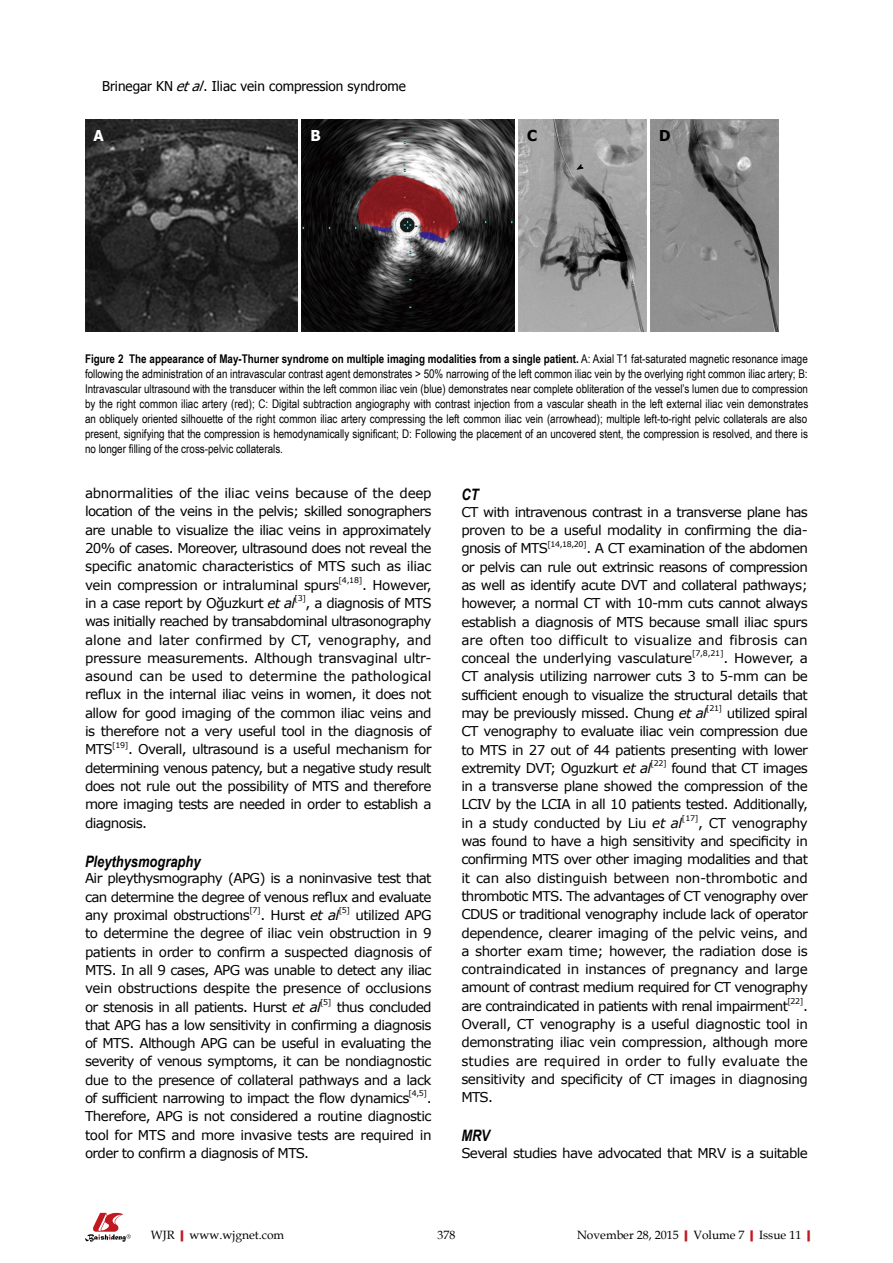
<style>
.page{position:relative;width:893px;height:1263px;background:#fff}
.page>*{position:absolute;margin:0;border:0;box-sizing:border-box;transform-origin:0 0}
.t1{font:italic 700 15.75px "Arial Narrow";color:#000}
.t2{font:700 15px "Tahoma";color:#fff}
.t3{font:700 15px "Tahoma";color:#000}
.t4{font:13.5px/18.3px "Verdana";letter-spacing:-.045em;color:#000;text-align:justify}
.t5{font:13.5px "Tahoma";color:#000}
.t6{font:12px/15px "Arial Narrow";color:#000;text-align:justify}
.t7{font:12px "Book Antiqua";color:#000}
.t8{font:7.8px "Verdana";letter-spacing:-.05em;color:#000}
.s1{font-style:italic}
.s2{font-weight:700}
.s3{font-weight:700;color:#c01920}
</style>
<div class="page">
<svg style="left:85px;top:1213px;width:46px;height:29px"></svg>
<img style="left:85px;top:119px;width:212px;height:213px">
<img style="left:302px;top:119px;width:212px;height:213px">
<img style="left:519px;top:119px;width:127px;height:213px">
<img style="left:651px;top:119px;width:127px;height:213px">
<svg style="left:577px;top:164px;width:6px;height:6px"></svg>
<p class="t5" style="left:102px;top:77px;width:305px">Brinegar KN <span class="s1">etal</span>. Iliac vein compression syndrome</p>
<p class="t2" style="left:94px;top:125px;width:12px">A</p>
<p class="t2" style="left:310px;top:125px;width:12px">B</p>
<p class="t3" style="left:527px;top:125px;width:12px">C</p>
<p class="t3" style="left:659px;top:125px;width:13px">D</p>
<p class="t6" style="left:85px;top:351px;width:725px"><span class="s2">Figure 2 The appearance of May-Thurner syndrome on multiple imaging modalities from a single patient.</span> A: Axial T1 fat-saturated magnetic resonance image following the administration of an intravascular contrast agent demonstrates &gt; 50% narrowing of the left common iliac vein by the overlying right common iliac artery; B:<br>Intravascular ultrasound with the transducer within the left common iliac vein (blue) demonstrates near complete obliteration of the vessel’s lumen due to compression by the right common iliac artery (red); C: Digital subtraction angiography with contrast injection from a vascular sheath in the left external iliac vein demonstrates an obliquely oriented silhouette of the right common iliac artery compressing the left common iliac vein (arrowhead); multiple left-to-right pelvic collaterals are also present, signifying that the compression is hemodynamically significant; D: Following the placement of an uncovered stent, the compression is resolved, and there is no longer filling of the cross-pelvic collaterals.</p>
<p class="t4" style="left:85px;top:484px;width:348px">abnormalities of the iliac veins because of the deep location of the veins in the pelvis; skilled sonographers are unable to visualize the iliac veins in approximately 20% of cases. Moreover, ultrasound does not reveal the specific anatomic characteristics of MTS such as iliac vein compression or intraluminal spurs</p>
<p class="t8" style="left:339px;top:575px;width:25px">[4,18]</p>
<p class="t4" style="left:362px;top:575px;width:71px">. However,</p>
<p class="t4" style="left:85px;top:593px;width:212px">in a case report by Oğuzkurt <span class="s1">et al</span></p>
<p class="t8" style="left:295px;top:593px;width:13px">[3]</p>
<p class="t4" style="left:85px;top:593px;width:348px;text-align:left;text-indent:221px">, a diagnosis of MTS was initially reached by transabdominal ultrasonography alone and later confirmed by CT, venography, and pressure measurements. Although transvaginal ultr&shy;asound can be used to determine the pathological reflux in the internal iliac veins in women, it does not allow for good imaging of the common iliac veins and is therefore not a very useful tool in the diagnosis of MTS</p>
<p class="t8" style="left:112px;top:740px;width:18px">[19]</p>
<p class="t4" style="left:85px;top:740px;width:348px;text-indent:43px">. Overall, ultrasound is a useful mechanism for determining venous patency, but a negative study result does not rule out the possibility of MTS and therefore more imaging tests are needed in order to establish a diagnosis.</p>
<p class="t1" style="left:85px;top:849px;width:117px">Pleythysmography</p>
<p class="t4" style="left:85px;top:869px;width:348px">Air pleythysmography (APG) is a noninvasive test that can determine the degree of venous reflux and evaluate any proximal obstructions</p>
<p class="t8" style="left:249px;top:905px;width:13px">[7]</p>
<p class="t4" style="left:260px;top:905px;width:80px">. Hurst <span class="s1">et al</span></p>
<p class="t8" style="left:339px;top:905px;width:13px">[5]</p>
<p class="t4" style="left:85px;top:905px;width:348px;text-indent:270px">utilized APG to determine the degree of iliac vein obstruction in 9 patients in order to confirm a suspected diagnosis of MTS. In all 9 cases, APG was unable to detect any iliac vein obstructions despite the presence of occlusions or stenosis in all patients. Hurst <span class="s1">et al</span></p>
<p class="t8" style="left:320px;top:997px;width:13px">[5]</p>
<p class="t4" style="left:85px;top:997px;width:348px;text-indent:252px">thus concluded that APG has a low sensitivity in confirming a diagnosis of MTS. Although APG can be useful in evaluating the severity of venous symptoms, it can be nondiagnostic due to the presence of collateral pathways and a lack of sufficient narrowing to impact the flow dynamics</p>
<p class="t8" style="left:409px;top:1088px;width:20px">[4,5]</p>
<p class="t4" style="left:85px;top:1088px;width:348px;text-indent:342px">.<br>Therefore, APG is not considered a routine diagnostic tool for MTS and more invasive tests are required in order to confirm a diagnosis of MTS.</p>
<p class="t1" style="left:461px;top:483px;width:19px">CT</p>
<p class="t4" style="left:461px;top:502px;width:348px;text-align:left">CT with intravenous contrast in a transverse plane has proven to be a useful modality in confirming the dia&shy;gnosis of MTS</p>
<p class="t8" style="left:547px;top:539px;width:41px">[14,18,20]</p>
<p class="t4" style="left:461px;top:539px;width:348px;text-indent:125px">. A CT examination of the abdomen or pelvis can rule out extrinsic reasons of compression as well as identify acute DVT and collateral pathways; however, a normal CT with 10-mm cuts cannot always establish a diagnosis of MTS because small iliac spurs are often too difficult to visualize and fibrosis can conceal the underlying vasculature</p>
<p class="t8" style="left:692px;top:649px;width:33px">[7,8,21]</p>
<p class="t4" style="left:461px;top:649px;width:348px;text-indent:262px">. However, a CT analysis utilizing narrower cuts 3 to 5-mm can be sufficient enough to visualize the structural details that may be previously missed. Chung <span class="s1">et al</span></p>
<p class="t8" style="left:706px;top:703px;width:17px">[21]</p>
<p class="t4" style="left:461px;top:703px;width:348px;text-indent:265px">utilized spiral CT venography to evaluate iliac vein compression due to MTS in 27 out of 44 patients presenting with lower extremity DVT; Oguzkurt <span class="s1">et al</span></p>
<p class="t8" style="left:651px;top:758px;width:17px">[22]</p>
<p class="t4" style="left:461px;top:758px;width:348px;text-indent:210px">found that CT images in a transverse plane showed the compression of the LCIV by the LCIA in all 10 patients tested. Additionally, in a study conducted by Liu <span class="s1">et al</span></p>
<p class="t8" style="left:682px;top:813px;width:18px">[17]</p>
<p class="t4" style="left:461px;top:813px;width:348px;text-indent:237px">, CT venography was found to have a high sensitivity and specificity in confirming MTS over other imaging modalities and that it can also distinguish between non-thrombotic and thrombotic MTS. The advantages of CT venography over CDUS or traditional venography include lack of operator dependence, clearer imaging of the pelvic veins, and a shorter exam time; however, the radiation dose is contraindicated in instances of pregnancy and large amount of contrast medium required for CT venography are contraindicated in patients with renal impairment</p>
<p class="t8" style="left:787px;top:996px;width:17px">[22]</p>
<p class="t4" style="left:461px;top:996px;width:348px;text-indent:342px">.<br>Overall, CT venography is a useful diagnostic tool in demonstrating iliac vein compression, although more studies are required in order to fully evaluate the sensitivity and specificity of CT images in diagnosing MTS.</p>
<p class="t1" style="left:461px;top:1123px;width:30px">MRV</p>
<p class="t4" style="left:461px;top:1143px;width:348px">Several studies have advocated that MRV is a suitable</p>
<p class="t7" style="left:151px;top:1226px;width:135px">WJR<span class="s3">|</span>www.wjgnet.com</p>
<p class="t7" style="left:437px;top:1226px;width:19px">378</p>
<p class="t7" style="left:577px;top:1226px;width:240px">November 28, 2015<span class="s3">|</span>Volume 7<span class="s3">|</span>Issue 11<span class="s3">|</span></p>
</div>
